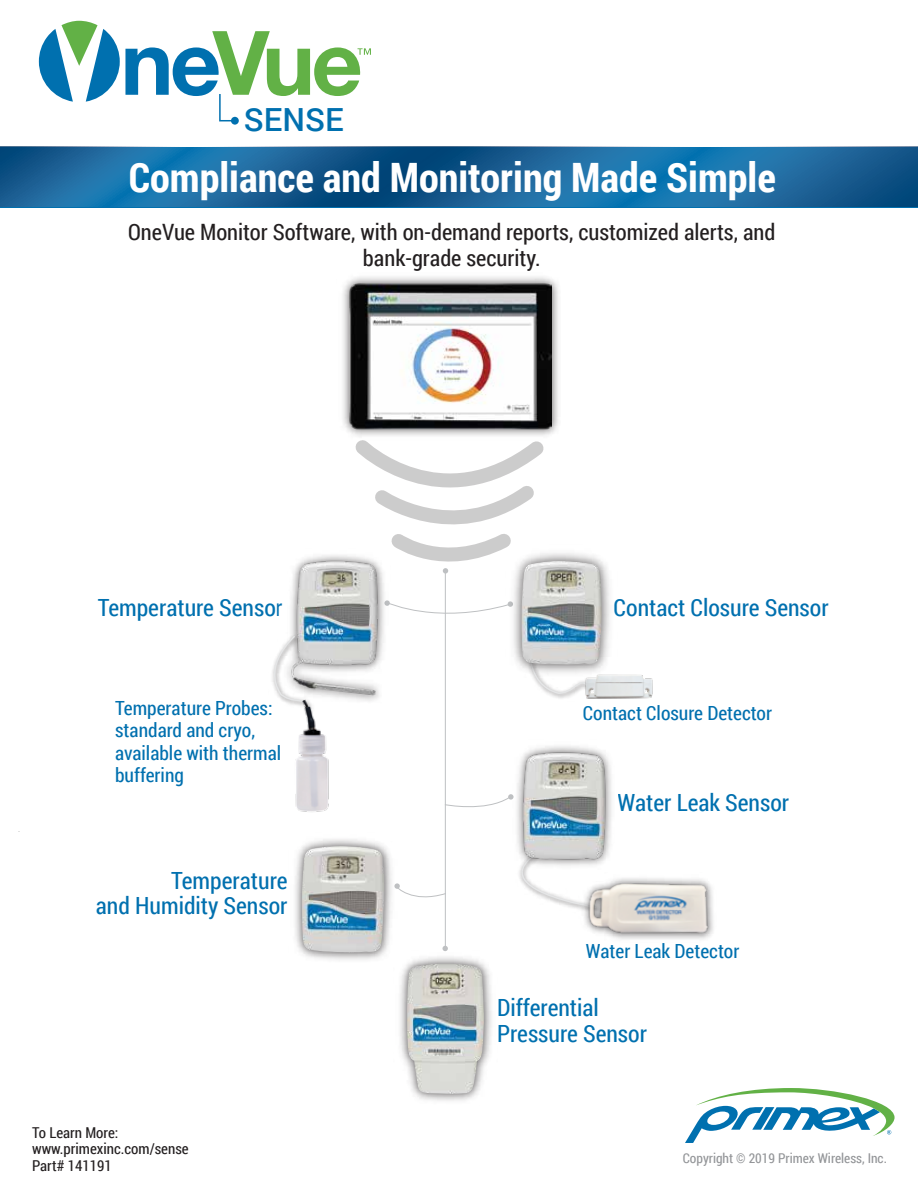
<style>
.page{position:relative;width:918px;height:1188px;background:#fff}
.page>*{position:absolute;margin:0;border:0;box-sizing:border-box;transform-origin:0 0}
.t1{font:700 40.5px "Roboto Condensed";color:#fff}
.t2{font:500 31.95px "Roboto";color:#0070af}
.t3{font:23.7px/25.5px "Roboto Condensed";color:#0070af;text-align:right}
.t4{font:22.5px/25.5px "Roboto Condensed";color:#231f20;text-align:center}
.t5{font:19.5px/22.5px "Roboto Condensed";color:#0070af}
.t6{font:15px/16.5px "Roboto Condensed";color:#231f20}
.t7{font:13.5px "Roboto Condensed";color:#939598}
</style>
<div class="page">
<svg style="left:534px;top:681px;width:49px;height:14px"></svg>
<svg style="left:519px;top:872px;width:60px;height:37px"></svg>
<svg style="left:0;top:146px;width:918px;height:61px;background:#19669b"></svg>
<svg style="left:39px;top:21px;width:332px;height:101px"></svg>
<div style="left:231px;top:117px;width:8px;height:8px;background:#0070af;border-radius:50%"></div>
<img style="left:343px;top:277px;width:215px;height:160px">
<img style="left:348px;top:283px;width:203px;height:146px">
<img style="left:582px;top:878px;width:132px;height:61px">
<svg style="left:356px;top:440px;width:188px;height:84px"></svg>
<svg style="left:392px;top:534px;width:119px;height:28px"></svg>
<hr style="left:445px;top:571px;width:1px;height:378px;background:#bec0c2">
<svg style="left:443px;top:568px;width:5px;height:6px"></svg>
<svg style="left:443px;top:946px;width:5px;height:5px"></svg>
<img style="left:517px;top:746px;width:95px;height:126px">
<img style="left:518px;top:747px;width:92px;height:119px">
<img style="left:400px;top:957px;width:92px;height:144px">
<img style="left:407px;top:964px;width:77px;height:130px">
<img style="left:295px;top:839px;width:97px;height:121px">
<img style="left:302px;top:846px;width:82px;height:107px">
<img style="left:291px;top:555px;width:92px;height:146px">
<svg style="left:384px;top:600px;width:122px;height:25px"></svg>
<svg style="left:444px;top:794px;width:70px;height:18px"></svg>
<svg style="left:394px;top:883px;width:51px;height:21px"></svg>
<img style="left:291px;top:630px;width:24px;height:68px">
<svg style="left:272px;top:635px;width:36px;height:68px"></svg>
<img style="left:287px;top:698px;width:53px;height:114px">
<img style="left:583px;top:674px;width:70px;height:25px">
<svg style="left:685px;top:1088px;width:210px;height:55px"></svg>
<img style="left:506px;top:545px;width:112px;height:136px">
<img style="left:521px;top:561px;width:81px;height:104px">
<h2 class="t2" style="left:244px;top:97px;width:101px">SENSE</h2>
<h1 class="t1" style="left:129px;top:149px;width:649px">Compliance and Monitoring Made Simple</h1>
<p class="t4" style="left:128px;top:219px;width:649px">OneVue Monitor Software, with on-demand reports, customized alerts, and bank-grade security.</p>
<p class="t3" style="left:98px;top:594px;width:187px">Temperature Sensor</p>
<p class="t3" style="left:614px;top:594px;width:217px">Contact Closure Sensor</p>
<p class="t5" style="left:115px;top:696px;width:168px">Temperature Probes: standard and cryo, available with thermal buffering</p>
<p class="t5" style="left:583px;top:701px;width:191px">Contact Closure Detector</p>
<p class="t3" style="left:96px;top:867px;width:193px">Temperature<br>and Humidity Sensor</p>
<p class="t6" style="left:32px;top:1123px;width:158px">To Learn More: www.primexinc.com/sense<br>Part# 141191</p>
<p class="t3" style="left:618px;top:789px;width:173px">Water Leak Sensor</p>
<p class="t5" style="left:586px;top:939px;width:155px">Water Leak Detector</p>
<p class="t3" style="left:497px;top:994px;width:152px;text-align:left">Differential<br>Pressure Sensor</p>
<p class="t7" style="left:683px;top:1149px;width:206px">Copyright © 2019 Primex Wireless, Inc.</p>
</div>
